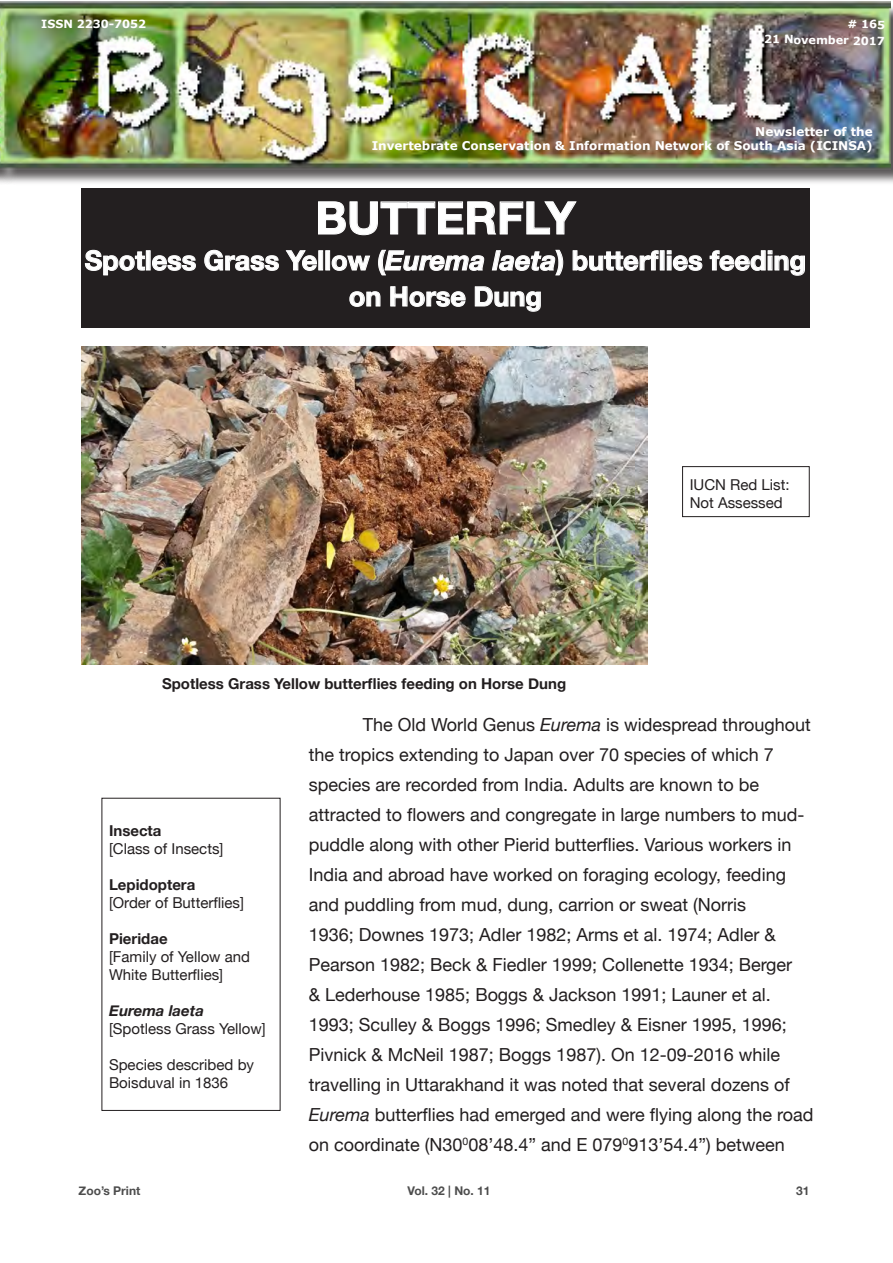
<style>
.page{position:relative;width:893px;height:1263px;background:#fff}
.page>*{position:absolute;margin:0;border:0;box-sizing:border-box;transform-origin:0 0}
.t1{font:700 45px "Helvetica Neue";color:#fff}
.t2{font:700 27px/36px "Helvetica Neue";color:#fff;text-align:center}
.t3{font:18px/30px "Helvetica Neue";color:#221e1f}
.t4{font:15px/18px "Helvetica Neue";color:#231f20}
.t5{font:700 15px "Helvetica Neue";color:#221e1f}
.t6{font:700 15px "Helvetica Neue";color:#231f20}
.t7{font:italic 700 15px "Helvetica Neue";color:#231f20}
.t8{font:700 12px "Verdana";color:#fff}
.t9{font:700 12px "Helvetica Neue";color:#4d4d4d}
.t10{font:700 11.25px "Verdana";color:#fff}
.s1{font-style:italic}
</style>
<div class="page">
<div style="left:1px;top:4px;width:892px;height:183px;background:#231f20;opacity:.75"></div>
<img style="left:0;top:1px;width:891px;height:168px">
<div style="left:81px;top:188px;width:729px;height:140px;background:#231f20"></div>
<svg style="left:318px;top:201px;width:259px;height:34px"></svg>
<svg style="left:85px;top:250px;width:60px;height:26px"></svg>
<div style="left:146px;top:251px;width:4px;height:19px;border:1px solid #fff"></div>
<svg style="left:152px;top:255px;width:44px;height:16px"></svg>
<svg style="left:204px;top:250px;width:75px;height:21px"></svg>
<svg style="left:286px;top:250px;width:31px;height:21px"></svg>
<div style="left:319px;top:251px;width:4px;height:19px;border:1px solid #fff"></div>
<div style="left:326px;top:251px;width:4px;height:19px;border:1px solid #fff"></div>
<svg style="left:331px;top:255px;width:39px;height:16px"></svg>
<svg style="left:378px;top:250px;width:106px;height:26px"></svg>
<svg style="left:492px;top:250px;width:71px;height:26px"></svg>
<svg style="left:572px;top:250px;width:131px;height:21px"></svg>
<svg style="left:709px;top:250px;width:96px;height:26px"></svg>
<svg style="left:349px;top:291px;width:32px;height:16px"></svg>
<svg style="left:390px;top:286px;width:76px;height:21px"></svg>
<svg style="left:475px;top:286px;width:66px;height:26px"></svg>
<img style="left:81px;top:346px;width:566px;height:318px">
<div style="left:682px;top:466px;width:128px;height:51px;border:1px solid #231f20"></div>
<p class="t10" style="left:41px;top:16px;width:106px">ISSN 2230-7052</p>
<p class="t10" style="left:848px;top:16px;width:39px;rotate:1deg"># 165</p>
<p class="t10" style="left:764px;top:31px;width:122px;rotate:1deg">21 November 2017</p>
<p class="t8" style="left:755px;top:123px;width:119px">Newsletter of the</p>
<p class="t8" style="left:372px;top:137px;width:503px">Invertebrate Conservation &amp; Information Network of South Asia (ICINSA)</p>
<p class="t1" style="left:315px;top:183px;width:262px">BUTTERFLY</p>
<p class="t2" style="left:85px;top:243px;width:723px">Spotless Grass Yellow (<span class="s1">Eurema laeta</span>) butterflies feeding on Horse Dung</p>
<p class="t5" style="left:162px;top:672px;width:406px">Spotless Grass Yellow butterflies feeding on Horse Dung</p>
<p class="t4" style="left:690px;top:476px;width:102px">IUCN Red List:</p>
<p class="t4" style="left:690px;top:494px;width:95px">Not Assessed</p>
<p class="t6" style="left:109px;top:818px;width:54px">Insecta</p>
<p class="t4" style="left:109px;top:840px;width:116px">[Class of Insects]</p>
<p class="t6" style="left:109px;top:872px;width:88px">Lepidoptera</p>
<p class="t4" style="left:109px;top:894px;width:136px">[Order of Butterflies]</p>
<p class="t6" style="left:109px;top:926px;width:60px">Pieridae</p>
<p class="t4" style="left:109px;top:948px;width:143px">[Family of Yellow and<br>White Butterflies]</p>
<p class="t7" style="left:109px;top:998px;width:96px">Eurema laeta</p>
<p class="t4" style="left:109px;top:1020px;width:158px">[Spotless Grass Yellow]</p>
<p class="t4" style="left:109px;top:1056px;width:147px">Species described by<br>Boisduval in 1836</p>
<p class="t3" style="left:309px;top:710px;width:506px;text-indent:54px">The Old World Genus <span class="s1">Eurema</span> is widespread throughout the tropics extending to Japan over 70 species of which 7 species are recorded from India. Adults are known to be attracted to flowers and congregate in large numbers to mud&shy;puddle along with other Pierid butterflies. Various workers in India and abroad have worked on foraging ecology, feeding and puddling from mud, dung, carrion or sweat (Norris<br>1936; Downes 1973; Adler 1982; Arms et al. 1974; Adler &amp; Pearson 1982; Beck &amp; Fiedler 1999; Collenette 1934; Berger<br>&amp; Lederhouse 1985; Boggs &amp; Jackson 1991; Launer et al.<br>1993; Sculley &amp; Boggs 1996; Smedley &amp; Eisner 1995, 1996; Pivnick &amp; McNeil 1987; Boggs 1987). On 12-09-2016 while travelling in Uttarakhand it was noted that several dozens of <span class="s1">Eurema</span> butterflies had emerged and were flying along the road on coordinate (N30<sup>0</sup>08’48.4” and E 079<sup>0</sup>913’54.4”) between</p>
<p class="t9" style="left:79px;top:1181px;width:63px">Zoo’s Print</p>
<p class="t9" style="left:408px;top:1181px;width:84px">Vol. 32 | No. 11</p>
<p class="t9" style="left:796px;top:1181px;width:15px">31</p>
</div>
